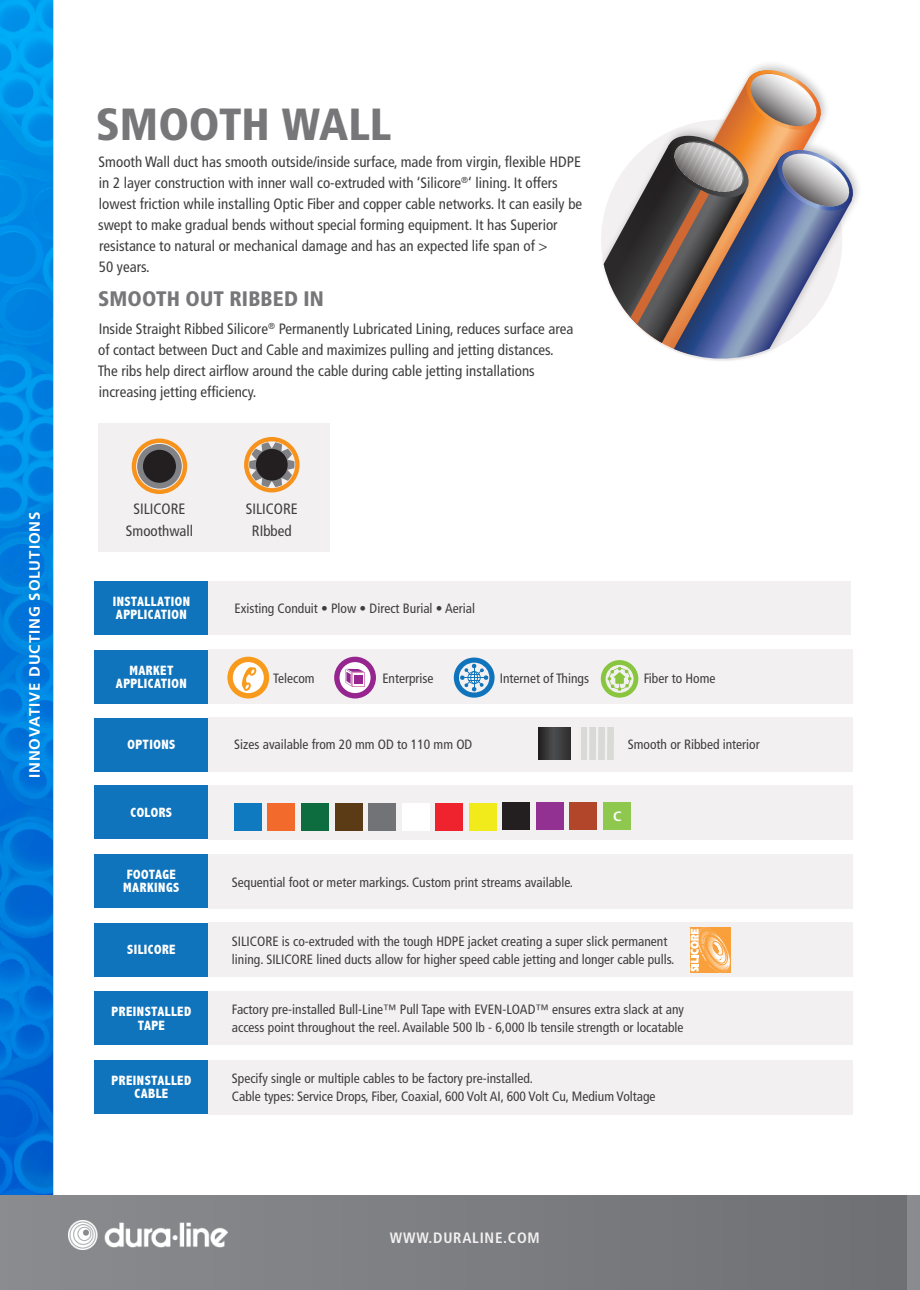
<style>
.page{position:relative;width:920px;height:1290px;background:#fff}
.page>*{position:absolute;margin:0;border:0;box-sizing:border-box;transform-origin:0 0}
.t1{font:900 condensed 45px "Frutiger";letter-spacing:-.005em;color:#77777a}
.t2{font:900 condensed 21px "Frutiger";letter-spacing:.005em;color:#77777a}
.t3{font:condensed 15px/21px "Frutiger";color:#3e3e3f}
.t4{font:700 15px "Frutiger";letter-spacing:.06em;color:#fff}
.t5{font:700 condensed 15px "Frutiger";letter-spacing:.05em;color:#f3f0f1}
.t6{font:condensed 13.5px/18px "Frutiger";color:#3e3e3f}
.t7{font:800 condensed 13.5px/13.5px "Abadi";letter-spacing:.035em;color:#fff;text-align:center}
.t8{font:700 13.5px "Frutiger";color:#fff}
</style>
<div class="page">
<img style="left:0;top:0;width:53px;height:1195px">
<div style="left:906px;top:1195px;width:14px;height:95px;background:#8a8c8f"></div>
<div style="left:0;top:1195px;width:906px;height:95px;background:linear-gradient(to right,#8a8c8f,#6f7073)"></div>
<img style="left:69px;top:1220px;width:159px;height:30px">
<div style="left:208px;top:785px;width:644px;height:54px;background:#f3f0f1"></div>
<div style="left:208px;top:717px;width:644px;height:54px;background:#f3f0f1"></div>
<div style="left:94px;top:718px;width:114px;height:53px;background:#1074bc"></div>
<div style="left:94px;top:785px;width:114px;height:54px;background:#1074bc"></div>
<div style="left:208px;top:854px;width:644px;height:54px;background:#f3f0f1"></div>
<div style="left:94px;top:854px;width:114px;height:54px;background:#1074bc"></div>
<div style="left:208px;top:923px;width:644px;height:54px;background:#f3f0f1"></div>
<div style="left:94px;top:923px;width:114px;height:53px;background:#1074bc"></div>
<div style="left:208px;top:991px;width:644px;height:54px;background:#f3f0f1"></div>
<div style="left:94px;top:991px;width:114px;height:54px;background:#1074bc"></div>
<div style="left:208px;top:1060px;width:644px;height:54px;background:#f3f0f1"></div>
<div style="left:94px;top:1060px;width:114px;height:54px;background:#1074bc"></div>
<div style="left:208px;top:581px;width:643px;height:53px;background:#f3f0f1"></div>
<div style="left:94px;top:581px;width:114px;height:53px;background:#1074bc"></div>
<div style="left:208px;top:649px;width:644px;height:54px;background:#f3f0f1"></div>
<div style="left:94px;top:650px;width:114px;height:53px;background:#1074bc"></div>
<svg style="left:690px;top:927px;width:41px;height:46px;background:#fabb73"></svg>
<svg style="left:538px;top:728px;width:32px;height:32px"></svg>
<svg style="left:582px;top:728px;width:32px;height:32px"></svg>
<div style="left:98px;top:424px;width:231px;height:128px;background:#f3f0f1"></div>
<svg style="left:132px;top:438px;width:55px;height:56px"></svg>
<svg style="left:244px;top:437px;width:56px;height:55px"></svg>
<svg style="left:601px;top:70px;width:254px;height:291px"></svg>
<svg style="left:227px;top:657px;width:42px;height:41px"></svg>
<svg style="left:334px;top:657px;width:42px;height:41px"></svg>
<svg style="left:454px;top:657px;width:41px;height:41px"></svg>
<svg style="left:601px;top:660px;width:37px;height:38px"></svg>
<div style="left:234px;top:803px;width:27px;height:27px;background:#107ac0"></div>
<div style="left:369px;top:803px;width:27px;height:27px;background:#727376"></div>
<div style="left:503px;top:803px;width:27px;height:27px;background:#231f20"></div>
<div style="left:268px;top:803px;width:27px;height:27px;background:#f26a2c"></div>
<div style="left:402px;top:803px;width:27px;height:27px;background:#fff"></div>
<div style="left:536px;top:803px;width:27px;height:27px;background:#933192"></div>
<div style="left:301px;top:803px;width:27px;height:27px;background:#0d6d3f"></div>
<div style="left:436px;top:803px;width:27px;height:27px;background:#ee232e"></div>
<div style="left:570px;top:803px;width:27px;height:27px;background:#b1462b"></div>
<div style="left:335px;top:803px;width:27px;height:27px;background:#5b3a16"></div>
<div style="left:469px;top:803px;width:27px;height:27px;background:#f2eb1c"></div>
<div style="left:604px;top:803px;width:27px;height:27px;background:#8fc84f"></div>
<p class="t4" style="left:26px;top:778px;width:268px;rotate:-90deg">INNOVATIVE DUCTING SOLUTIONS</p>
<h1 class="t1" style="left:96px;top:97px;width:297px">SMOOTH WALL</h1>
<p class="t3" style="left:98px;top:152px;width:486px">Smooth Wall duct has smooth outside/inside surface, made from virgin, flexible HDPE in 2 layer construction with inner wall co-extruded with ‘Silicore<sup>®</sup>‘ lining. It offers lowest friction while installing Optic Fiber and copper cable networks. It can easily be swept to make gradual bends without special forming equipment. It has Superior resistance to natural or mechanical damage and has an expected life span of &gt;<br>50 years.</p>
<h2 class="t2" style="left:98px;top:286px;width:227px">SMOOTH OUT RIBBED IN</h2>
<p class="t3" style="left:98px;top:318px;width:477px">Inside Straight Ribbed Silicore<sup>®</sup> Permanently Lubricated Lining, reduces surface area of contact between Duct and Cable and maximizes pulling and jetting distances.<br>The ribs help direct airflow around the cable during cable jetting installations increasing jetting efficiency.</p>
<p class="t3" style="left:126px;top:498px;width:69px;line-height:21.8px;text-align:center">SILICORE<br>Smoothwall</p>
<p class="t3" style="left:246px;top:498px;width:53px;line-height:21.8px;text-align:center">SILICORE<br>RIbbed</p>
<p class="t7" style="left:113px;top:594px;width:79px;text-align:left">INSTALLATION<br>APPLICATION</p>
<p class="t7" style="left:116px;top:663px;width:73px">MARKET<br>APPLICATION</p>
<p class="t7" style="left:127px;top:738px;width:50px">OPTIONS</p>
<p class="t7" style="left:131px;top:806px;width:43px">COLORS</p>
<p class="t7" style="left:123px;top:868px;width:58px;text-align:left">FOOTAGE<br>MARKINGS</p>
<p class="t7" style="left:127px;top:943px;width:50px">SILICORE</p>
<p class="t7" style="left:112px;top:1005px;width:81px">PREINSTALLED<br>TAPE</p>
<p class="t7" style="left:112px;top:1073px;width:81px">PREINSTALLED<br>CABLE</p>
<p class="t6" style="left:234px;top:600px;width:242px">Existing Conduit • Plow • Direct Burial • Aerial</p>
<p class="t6" style="left:273px;top:669px;width:43px">Telecom</p>
<p class="t6" style="left:382px;top:669px;width:53px">Enterprise</p>
<p class="t6" style="left:500px;top:669px;width:91px">Internet of Things</p>
<p class="t6" style="left:644px;top:669px;width:73px">Fiber to Home</p>
<p class="t6" style="left:234px;top:735px;width:240px">Sizes available from 20 mm OD to 110 mm OD</p>
<p class="t6" style="left:232px;top:873px;width:343px">Sequential foot or meter markings. Custom print streams available.</p>
<p class="t6" style="left:628px;top:735px;width:133px">Smooth or Ribbed interior</p>
<p class="t8" style="left:613px;top:808px;width:10px">C</p>
<p class="t6" style="left:232px;top:932px;width:444px">SILICORE is co-extruded with the tough HDPE jacket creating a super slick permanent lining. SILICORE lined ducts allow for higher speed cable jetting and longer cable pulls.</p>
<p class="t6" style="left:232px;top:1001px;width:454px">Factory pre-installed Bull-Line™ Pull Tape with EVEN-LOAD™ ensures extra slack at any access point throughout the reel. Available 500 lb - 6,000 lb tensile strength or locatable</p>
<p class="t6" style="left:232px;top:1070px;width:425px">Specify single or multiple cables to be factory pre-installed.<br>Cable types: Service Drops, Fiber, Coaxial, 600 Volt AI, 600 Volt Cu, Medium Voltage</p>
<p class="t5" style="left:390px;top:1229px;width:151px">WWW.DURALINE.COM</p>
</div>
